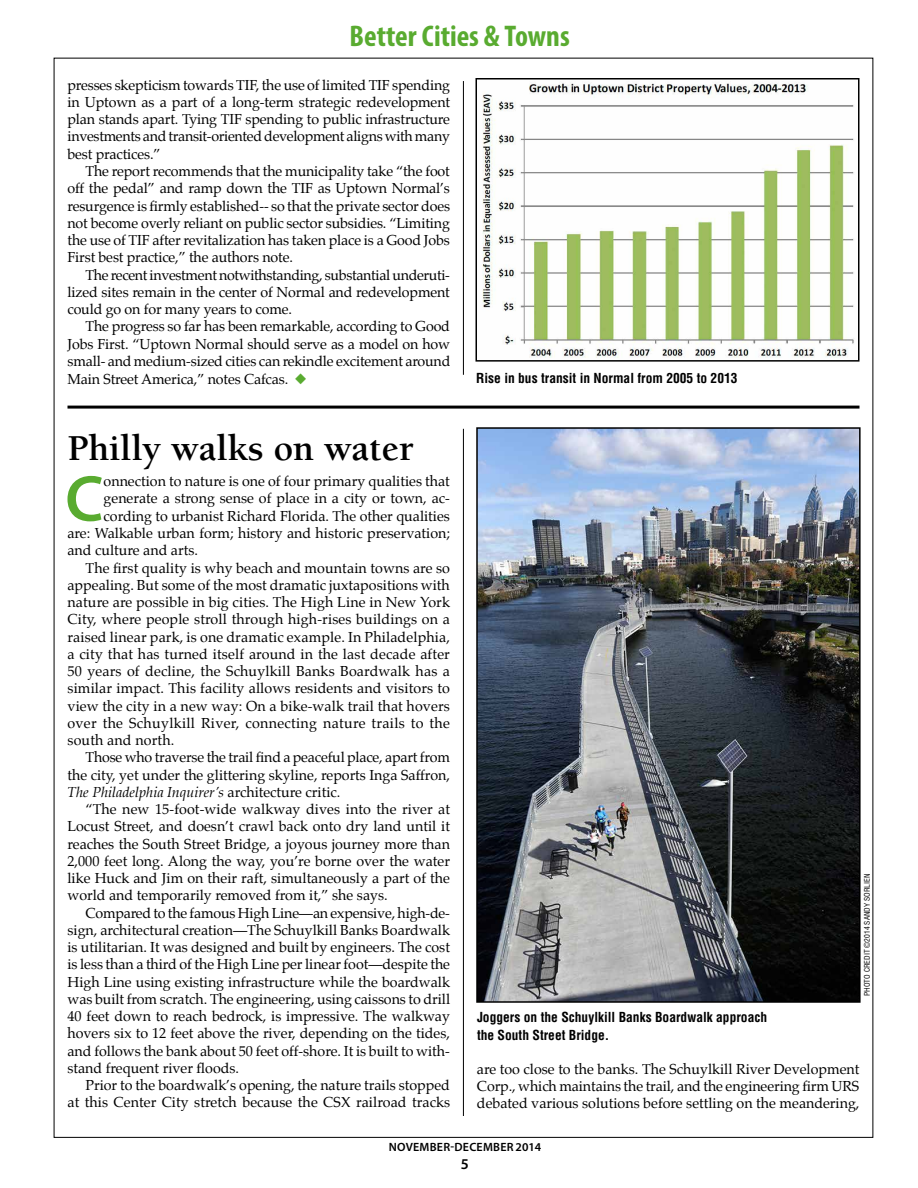
<style>
.page{position:relative;width:918px;height:1188px;background:#fff}
.page>*{position:absolute;margin:0;border:0;box-sizing:border-box;transform-origin:0 0}
.t1{font:600 65.4px "Myriad Pro";color:#59ab30}
.t2{font:700 37.5px "Berkeley";color:#000}
.t3{font:700 condensed 30px "Myriad Pro";color:#59ab30}
.t4{font:600 15px "Myriad Pro";color:#000}
.t5{font:14.25px/17.2px "Palatino";color:#000;text-align:justify}
.t6{font:14.25px "Palatino";letter-spacing:.02em;color:#000}
.t7{font:italic 14.25px "Palatino";color:#000}
.t8{font:700 condensed 13.5px/18px "Helvetica";color:#000}
.t9{font:600 12px "Myriad Pro";letter-spacing:.02em;color:#000}
.t10{font:condensed 7.5px "Helvetica";color:#000}
.s1{color:#59ab30}
.s2{font-style:normal}
</style>
<div class="page">
<img style="left:482px;top:83px;width:372px;height:275px">
<div style="left:476px;top:78px;width:384px;height:284px;border:2px solid #000"></div>
<hr style="left:68px;top:406px;width:792px;height:3px;background:#000">
<img style="left:479px;top:430px;width:379px;height:570px">
<div style="left:476px;top:427px;width:385px;height:576px;border:2px solid #000"></div>
<hr style="left:463px;top:429px;width:1px;height:687px;background:#000">
<hr style="left:463px;top:81px;width:1px;height:294px;background:#000">
<h3 class="t3" style="left:349px;top:17px;width:222px">Better Cities &amp; Towns</h3>
<p class="t5" style="left:68px;top:77px;width:384px">presses skepticism towards TIF, the use of limited TIF spending in Uptown as a part of a long-term strategic redevelopment plan stands apart. Tying TIF spending to public infrastructure investments and transit-oriented development aligns with many best practices.”</p>
<p class="t5" style="left:68px;top:163px;width:384px;text-indent:18px">The report recommends that the municipality take “the foot off the pedal” and ramp down the TIF as Uptown Normal’s resurgence is firmly established-- so that the private sector does not become overly reliant on public sector subsidies. “Limiting the use of TIF after revitalization has taken place is a Good Jobs First best practice,” the authors note.</p>
<p class="t5" style="left:68px;top:267px;width:384px;text-indent:18px">The recent investment notwithstanding, substantial underuti&shy;lized sites remain in the center of Normal and redevelopment could go on for many years to come.</p>
<p class="t5" style="left:68px;top:319px;width:384px;text-indent:18px">The progress so far has been remarkable, according to Good Jobs First. “Uptown Normal should serve as a model on how small- and medium-sized cities can rekindle excitement around Main Street America,” notes Cafcas. <span class="s1">◆</span></p>
<h2 class="t2" style="left:68px;top:428px;width:348px">Philly walks on water</h2>
<h1 class="t1" style="left:65px;top:457px;width:40px">C</h1>
<p class="t5" style="left:104px;top:474px;width:348px">onnection to nature is one of four primary qualities that</p>
<p class="t5" style="left:104px;top:491px;width:348px">generate a strong sense of place in a city or town, ac-</p>
<p class="t5" style="left:104px;top:508px;width:348px">cording to urbanist Richard Florida. The other qualities</p>
<p class="t5" style="left:67px;top:525px;width:384px">are: Walkable urban form; history and historic preservation;</p>
<p class="t5" style="left:67px;top:543px;width:132px">and culture and arts.</p>
<p class="t5" style="left:85px;top:560px;width:366px">The first quality is why beach and mountain towns are so</p>
<p class="t5" style="left:67px;top:577px;width:384px">appealing. But some of the most dramatic juxtapositions with</p>
<p class="t5" style="left:67px;top:595px;width:384px">nature are possible in big cities. The High Line in New York</p>
<p class="t5" style="left:67px;top:612px;width:384px">City, where people stroll through high-rises buildings on a</p>
<p class="t5" style="left:67px;top:629px;width:384px">raised linear park, is one dramatic example. In Philadelphia,</p>
<p class="t5" style="left:67px;top:646px;width:384px">a city that has turned itself around in the last decade after</p>
<p class="t5" style="left:67px;top:664px;width:384px">50 years of decline, the Schuylkill Banks Boardwalk has a</p>
<p class="t5" style="left:67px;top:681px;width:384px">similar impact. This facility allows residents and visitors to</p>
<p class="t5" style="left:67px;top:698px;width:384px">view the city in a new way: On a bike-walk trail that hovers</p>
<p class="t6" style="left:67px;top:716px;width:384px">over the Schuylkill River, connecting nature trails to the</p>
<p class="t5" style="left:67px;top:733px;width:108px">south and north.</p>
<p class="t5" style="left:85px;top:750px;width:366px">Those who traverse the trail find a peaceful place, apart from</p>
<p class="t5" style="left:67px;top:767px;width:384px">the city, yet under the glittering skyline, reports Inga Saffron,</p>
<p class="t7" style="left:67px;top:785px;width:274px">The Philadelphia Inquirer’s <span class="s2">architecture critic.</span></p>
<p class="t5" style="left:85px;top:802px;width:366px">“The new 15-foot-wide walkway dives into the river at</p>
<p class="t5" style="left:67px;top:819px;width:384px">Locust Street, and doesn’t crawl back onto dry land until it</p>
<p class="t5" style="left:67px;top:836px;width:384px">reaches the South Street Bridge, a joyous journey more than</p>
<p class="t5" style="left:67px;top:853px;width:384px">2,000 feet long. Along the way, you’re borne over the water</p>
<p class="t5" style="left:67px;top:871px;width:384px">like Huck and Jim on their raft, simultaneously a part of the</p>
<p class="t5" style="left:67px;top:888px;width:322px">world and temporarily removed from it,” she says.</p>
<p class="t5" style="left:85px;top:905px;width:366px">Compared to the famous High Line—an expensive, high-de-</p>
<p class="t5" style="left:67px;top:922px;width:384px">sign, architectural creation—The Schuylkill Banks Boardwalk</p>
<p class="t5" style="left:67px;top:940px;width:384px">is utilitarian. It was designed and built by engineers. The cost</p>
<p class="t5" style="left:67px;top:957px;width:384px">is less than a third of the High Line per linear foot—despite the</p>
<p class="t5" style="left:67px;top:974px;width:384px">High Line using existing infrastructure while the boardwalk</p>
<p class="t5" style="left:67px;top:991px;width:384px">was built from scratch. The engineering, using caissons to drill</p>
<p class="t5" style="left:67px;top:1009px;width:384px">40 feet down to reach bedrock, is impressive. The walkway</p>
<p class="t5" style="left:67px;top:1026px;width:384px">hovers six to 12 feet above the river, depending on the tides,</p>
<p class="t5" style="left:67px;top:1043px;width:384px">and follows the bank about 50 feet off-shore. It is built to with-</p>
<p class="t5" style="left:67px;top:1060px;width:173px">stand frequent river floods.</p>
<p class="t5" style="left:85px;top:1078px;width:366px">Prior to the boardwalk’s opening, the nature trails stopped</p>
<p class="t5" style="left:67px;top:1095px;width:384px">at this Center City stretch because the CSX railroad tracks</p>
<p class="t8" style="left:476px;top:369px;width:263px">Rise in bus transit in Normal from 2005 to 2013</p>
<p class="t8" style="left:477px;top:1008px;width:292px">Joggers on the Schuylkill Banks Boardwalk approach the South Street Bridge.</p>
<p class="t10" style="left:863px;top:996px;width:124px;rotate:-90deg">PHOTO CREDIT ©2014 SANDY SORLIEN</p>
<p class="t5" style="left:477px;top:1061px;width:384px">are too close to the banks. The Schuylkill River Development Corp., which maintains the trail, and the engineering firm URS debated various solutions before settling on the meandering,</p>
<p class="t9" style="left:389px;top:1139px;width:154px">NOVEMBER-DECEMBER 2014</p>
<p class="t4" style="left:461px;top:1154px;width:10px">5</p>
</div>
